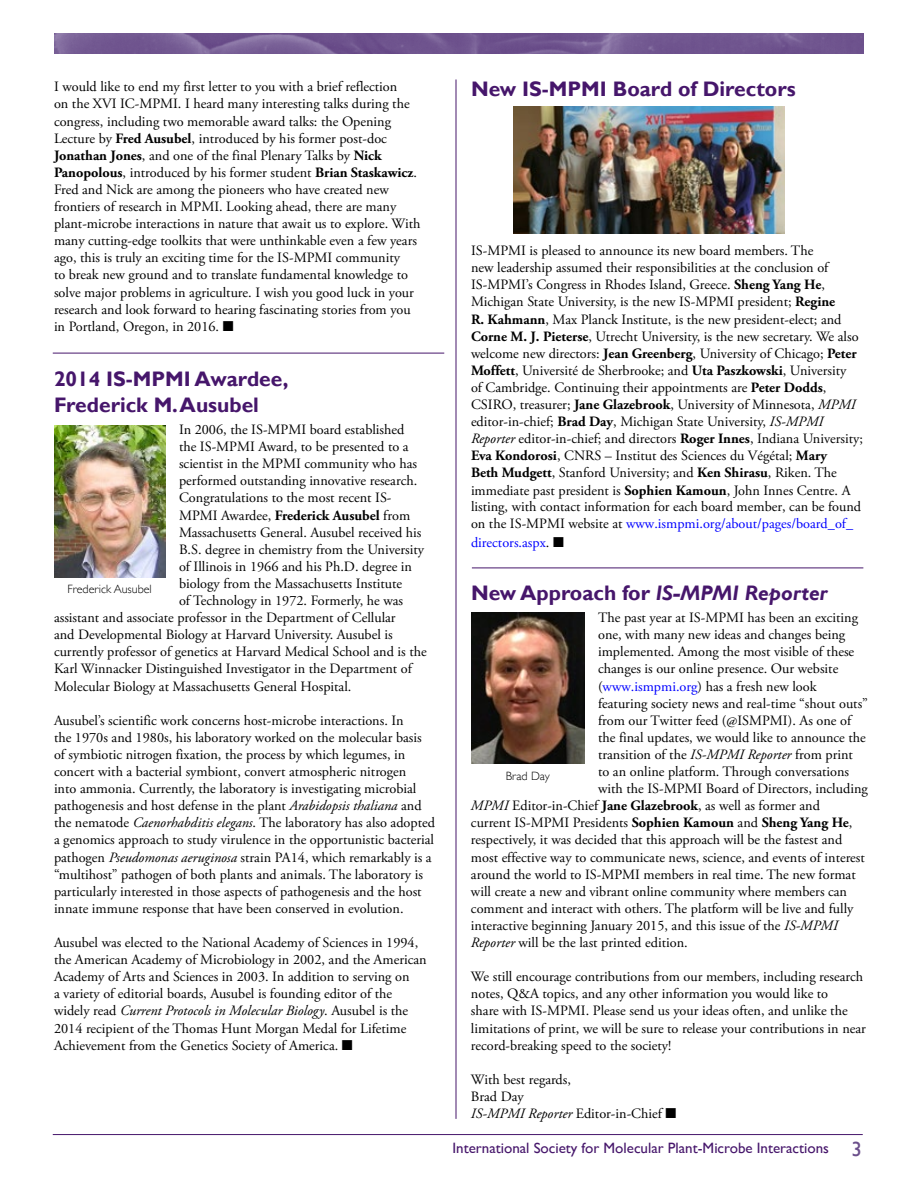
<style>
.page{position:relative;width:918px;height:1188px;background:#fff}
.page>*{position:absolute;margin:0;border:0;box-sizing:border-box;transform-origin:0 0}
.t1{font:700 21px/25.2px "Gill Sans";color:#46166b}
.t2{font:italic 700 21px "Gill Sans";color:#46166b}
.t3{font:15px "Gill Sans";color:#46166b}
.t4{font:14.25px/17.1px "Adobe Garamond Pro";color:#000}
.t5{font:14.25px "Adobe Garamond Pro";color:#00f}
.t6{font:300 12px "Gill Sans";color:#000}
.s1{font-weight:700}
.s2{font-style:italic}
.s3{color:#00f}
.s4{color:#000}
.s5{font-style:normal}
.s6{font-size:21px;color:#6b4f8b}
</style>
<div class="page">
<hr style="left:53px;top:1134px;width:810px;height:1px;background:#46166b">
<img style="left:54px;top:34px;width:810px;height:20px">
<hr style="left:456px;top:80px;width:1px;height:1039px;background:#46166b">
<hr style="left:53px;top:353px;width:391px;height:1px;background:#46166b">
<hr style="left:472px;top:568px;width:391px;height:1px;background:#46166b">
<img style="left:54px;top:425px;width:112px;height:152px">
<img style="left:472px;top:612px;width:113px;height:152px">
<img style="left:513px;top:107px;width:272px;height:127px">
<p class="t4" style="left:54px;top:79px;width:368px">I would like to end my first letter to you with a brief reflection<br>on the XVI IC-MPMI. I heard many interesting talks during the congress, including two memorable award talks: the Opening Lecture by <span class="s1">Fred Ausubel</span>, introduced by his former post-doc <span class="s1">Jonathan Jones</span>, and one of the final Plenary Talks by <span class="s1">Nick Panopolous</span>, introduced by his former student <span class="s1">Brian Staskawicz</span>.<br>Fred and Nick are among the pioneers who have created new frontiers of research in MPMI. Looking ahead, there are many plant-microbe interactions in nature that await us to explore. With many cutting-edge toolkits that were unthinkable even a few years ago, this is truly an exciting time for the IS-MPMI community<br>to break new ground and to translate fundamental knowledge to solve major problems in agriculture. I wish you good luck in your research and look forward to hearing fascinating stories from you in Portland, Oregon, in 2016. ■</p>
<h1 class="t1" style="left:54px;top:367px;width:236px">2014 IS-MPMI Awardee,<br>Frederick M. Ausubel</h1>
<p class="t4" style="left:179px;top:421px;width:227px">In 2006, the IS-MPMI board established</p>
<p class="t4" style="left:179px;top:439px;width:231px">the IS-MPMI Award, to be presented to a</p>
<p class="t4" style="left:179px;top:456px;width:240px">scientist in the MPMI community who has</p>
<p class="t4" style="left:179px;top:473px;width:240px">performed outstanding innovative research.</p>
<p class="t4" style="left:179px;top:490px;width:214px">Congratulations to the most recent IS-</p>
<p class="t4" style="left:179px;top:507px;width:233px">MPMI Awardee, <span class="s1">Frederick Ausubel</span> from</p>
<p class="t4" style="left:179px;top:524px;width:244px">Massachusetts General. Ausubel received his</p>
<p class="t4" style="left:179px;top:541px;width:246px">B.S. degree in chemistry from the University</p>
<p class="t4" style="left:179px;top:558px;width:234px">of Illinois in 1966 and his Ph.D. degree in</p>
<p class="t4" style="left:179px;top:575px;width:225px">biology from the Massachusetts Institute</p>
<p class="t4" style="left:179px;top:592px;width:226px">of Technology in 1972. Formerly, he was</p>
<p class="t4" style="left:54px;top:610px;width:343px">assistant and associate professor in the Department of Cellular</p>
<p class="t4" style="left:54px;top:627px;width:340px">and Developmental Biology at Harvard University. Ausubel is</p>
<p class="t4" style="left:54px;top:644px;width:374px">currently professor of genetics at Harvard Medical School and is the</p>
<p class="t4" style="left:54px;top:661px;width:359px">Karl Winnacker Distinguished Investigator in the Department of</p>
<p class="t4" style="left:54px;top:678px;width:299px">Molecular Biology at Massachusetts General Hospital.</p>
<p class="t4" style="left:54px;top:712px;width:383px">Ausubel’s scientific work concerns host-microbe interactions. In<br>the 1970s and 1980s, his laboratory worked on the molecular basis of symbiotic nitrogen fixation, the process by which legumes, in concert with a bacterial symbiont, convert atmospheric nitrogen<br>into ammonia. Currently, the laboratory is investigating microbial pathogenesis and host defense in the plant <span class="s2">Arabidopsis thaliana</span> and the nematode <span class="s2">Caenorhabditis elegans</span>. The laboratory has also adopted a genomics approach to study virulence in the opportunistic bacterial pathogen <span class="s2">Pseudomonas aeruginosa</span> strain PA14, which remarkably is a “multihost” pathogen of both plants and animals. The laboratory is particularly interested in those aspects of pathogenesis and the host innate immune response that have been conserved in evolution.</p>
<p class="t4" style="left:54px;top:934px;width:374px">Ausubel was elected to the National Academy of Sciences in 1994, the American Academy of Microbiology in 2002, and the American Academy of Arts and Sciences in 2003. In addition to serving on<br>a variety of editorial boards, Ausubel is founding editor of the widely read <span class="s2">Current Protocols in Molecular Biology</span>. Ausubel is the 2014 recipient of the Thomas Hunt Morgan Medal for Lifetime Achievement from the Genetics Society of America. ■</p>
<p class="t6" style="left:68px;top:579px;width:86px">Frederick Ausubel</p>
<h1 class="t1" style="left:471px;top:76px;width:326px">New IS-MPMI Board of Directors</h1>
<p class="t4" style="left:471px;top:242px;width:393px">IS-MPMI is pleased to announce its new board members. The<br>new leadership assumed their responsibilities at the conclusion of IS-MPMI’s Congress in Rhodes Island, Greece. <span class="s1">Sheng Yang He</span>, Michigan State University, is the new IS-MPMI president; <span class="s1">Regine<br>R. Kahmann</span>, Max Planck Institute, is the new president-elect; and <span class="s1">Corne M. J. Pieterse</span>, Utrecht University, is the new secretary. We also welcome new directors: <span class="s1">Jean Greenberg</span>, University of Chicago; <span class="s1">Peter Moffett</span>, Université de Sherbrooke; and <span class="s1">Uta Paszkowski</span>, University<br>of Cambridge. Continuing their appointments are <span class="s1">Peter Dodds</span>, CSIRO, treasurer; <span class="s1">Jane Glazebrook</span>, University of Minnesota, <span class="s2">MPMI </span>editor-in-chief; <span class="s1">Brad Day</span>, Michigan State University, <span class="s2">IS-MPMI Reporter</span> editor-in-chief; and directors <span class="s1">Roger Innes</span>, Indiana University; <span class="s1">Eva Kondorosi</span>, CNRS – Institut des Sciences du Végétal; <span class="s1">Mary<br>Beth Mudgett</span>, Stanford University; and <span class="s1">Ken Shirasu</span>, Riken. The immediate past president is <span class="s1">Sophien Kamoun</span>, John Innes Centre. A listing, with contact information for each board member, can be found on the IS-MPMI website at <span class="s3">www.ismpmi.org/about/pages/board_of_</span></p>
<p class="t5" style="left:471px;top:534px;width:94px">directors.aspx<span class="s4">.</span> <span class="s4">■</span></p>
<h1 class="t2" style="left:471px;top:580px;width:358px"><span class="s5">New Approach for</span> IS-MPMI Reporter</h1>
<p class="t4" style="left:598px;top:610px;width:261px">The past year at IS-MPMI has been an exciting</p>
<p class="t4" style="left:598px;top:627px;width:249px">one, with many new ideas and changes being</p>
<p class="t4" style="left:598px;top:644px;width:258px">implemented. Among the most visible of these</p>
<p class="t4" style="left:598px;top:661px;width:242px">changes is our online presence. Our website</p>
<p class="t4" style="left:598px;top:678px;width:220px">(<span class="s3">www.ismpmi.org</span>) has a fresh new look</p>
<p class="t4" style="left:598px;top:695px;width:271px">featuring society news and real-time “shout outs”</p>
<p class="t4" style="left:598px;top:712px;width:255px">from our Twitter feed (@ISMPMI). As one of</p>
<p class="t4" style="left:598px;top:729px;width:269px">the final updates, we would like to announce the</p>
<p class="t4" style="left:598px;top:747px;width:256px">transition of the <span class="s2">IS-MPMI Reporter</span> from print</p>
<p class="t4" style="left:598px;top:764px;width:253px">to an online platform. Through conversations</p>
<p class="t4" style="left:598px;top:781px;width:271px">with the IS-MPMI Board of Directors, including</p>
<p class="t4" style="left:471px;top:798px;width:351px"><span class="s2">MPMI</span> Editor-in-Chief <span class="s1">Jane Glazebrook</span>, as well as former and</p>
<p class="t4" style="left:471px;top:815px;width:383px">current IS-MPMI Presidents <span class="s1">Sophien Kamoun</span> and <span class="s1">Sheng Yang He</span>,</p>
<p class="t4" style="left:471px;top:832px;width:373px">respectively, it was decided that this approach will be the fastest and</p>
<p class="t4" style="left:471px;top:849px;width:395px">most effective way to communicate news, science, and events of interest</p>
<p class="t4" style="left:471px;top:866px;width:386px">around the world to IS-MPMI members in real time. The new format</p>
<p class="t4" style="left:471px;top:883px;width:378px">will create a new and vibrant online community where members can</p>
<p class="t4" style="left:471px;top:900px;width:384px">comment and interact with others. The platform will be live and fully</p>
<p class="t4" style="left:471px;top:917px;width:368px">interactive beginning January 2015, and this issue of the <span class="s2">IS-MPMI</span></p>
<p class="t4" style="left:471px;top:935px;width:218px"><span class="s2">Reporter</span> will be the last printed edition.</p>
<p class="t4" style="left:471px;top:969px;width:396px">We still encourage contributions from our members, including research notes, Q&amp;A topics, and any other information you would like to<br>share with IS-MPMI. Please send us your ideas often, and unlike the limitations of print, we will be sure to release your contributions in near record-breaking speed to the society!</p>
<p class="t4" style="left:471px;top:1071px;width:207px">With best regards,<br>Brad Day<br><span class="s2">IS-MPMI Reporter</span> Editor-in-Chief ■</p>
<p class="t6" style="left:506px;top:766px;width:46px">Brad Day</p>
<p class="t3" style="left:453px;top:1139px;width:411px">International Society for Molecular Plant-Microbe Interactions <span class="s6">3</span></p>
</div>
